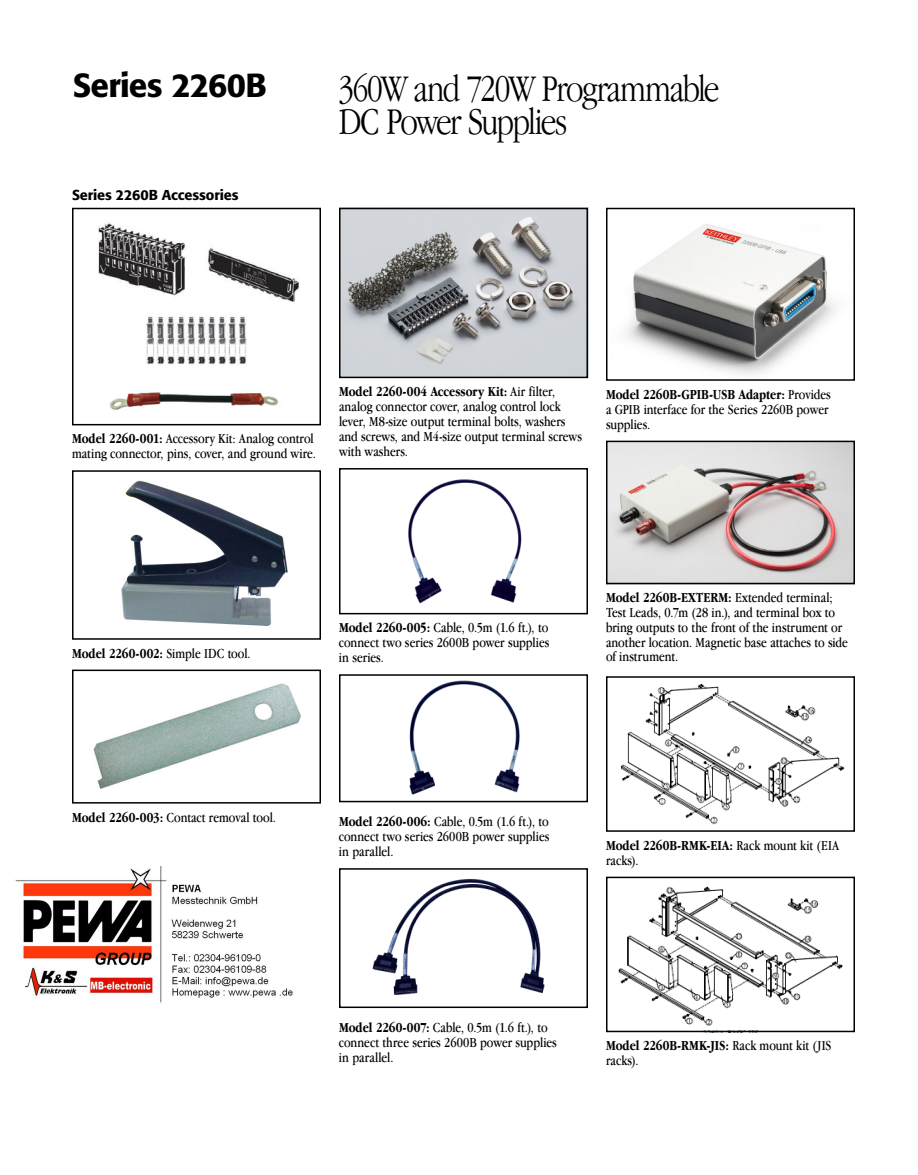
<style>
.page{position:relative;width:918px;height:1175px;background:#fff}
.page>*{position:absolute;margin:0;border:0;box-sizing:border-box;transform-origin:0 0}
.t1{font:300 condensed 39px/33px "Garamond IT Cby BT";letter-spacing:-.04em;color:#000}
.t2{font:500 33px "Formata";letter-spacing:-.02em;color:#000}
.t3{font:condensed 14.25px/15px "Garamond IT Cby BT";color:#000}
.t4{font:700 condensed 14.25px "Garamond IT Cby BT";letter-spacing:-.005em;color:#000}
.t5{font:500 14.25px "Formata";letter-spacing:-.005em;color:#000}
.s1{font-weight:700}
.s2{font-weight:400}
</style>
<div class="page">
<img style="left:98px;top:223px;width:201px;height:187px">
<div style="left:72px;top:208px;width:249px;height:217px;border:2px solid #000"></div>
<img style="left:121px;top:480px;width:167px;height:146px">
<div style="left:72px;top:470px;width:249px;height:169px;border:2px solid #000"></div>
<img style="left:93px;top:683px;width:208px;height:106px">
<div style="left:72px;top:669px;width:249px;height:134px;border:2px solid #000"></div>
<img style="left:342px;top:211px;width:243px;height:164px">
<div style="left:339px;top:208px;width:249px;height:170px;border:2px solid #000"></div>
<img style="left:408px;top:479px;width:114px;height:125px">
<div style="left:339px;top:468px;width:249px;height:146px;border:2px solid #000"></div>
<img style="left:409px;top:680px;width:111px;height:115px">
<div style="left:339px;top:674px;width:249px;height:128px;border:2px solid #000"></div>
<img style="left:372px;top:879px;width:173px;height:116px">
<div style="left:339px;top:868px;width:249px;height:140px;border:2px solid #000"></div>
<img style="left:625px;top:224px;width:211px;height:151px">
<div style="left:606px;top:208px;width:249px;height:173px;border:2px solid #000"></div>
<img style="left:609px;top:443px;width:243px;height:138px">
<div style="left:606px;top:440px;width:249px;height:144px;border:2px solid #000"></div>
<img style="left:620px;top:684px;width:225px;height:141px">
<img style="left:618px;top:886px;width:225px;height:140px">
<div style="left:606px;top:876px;width:249px;height:156px;border:2px solid #000"></div>
<img style="left:15px;top:866px;width:278px;height:137px">
<h2 class="t2" style="left:73px;top:65px;width:196px">Series 2260B</h2>
<h1 class="t1" style="left:339px;top:72px;width:382px">360W and 720W Programmable<br>DC Power Supplies</h1>
<p class="t5" style="left:72px;top:187px;width:168px">Series 2260B Accessories</p>
<p class="t3" style="left:72px;top:431px;width:246px"><span class="s1">Model 2260-001:</span> Accessory Kit: Analog control mating connector, pins, cover, and ground wire.</p>
<p class="t3" style="left:339px;top:384px;width:245px"><span class="s1">Model 2260-004 Accessory Kit:</span> Air filter, analog connector cover, analog control lock lever, M8-size output terminal bolts, washers and screws, and M4-size output terminal screws with washers.</p>
<p class="t3" style="left:606px;top:387px;width:226px"><span class="s1">Model 2260B-GPIB-USB Adapter:</span> Provides a GPIB interface for the Series 2260B power supplies.</p>
<p class="t4" style="left:72px;top:645px;width:180px">Model 2260-002: <span class="s2">Simple IDC tool.</span></p>
<p class="t3" style="left:339px;top:620px;width:212px;text-align:justify"><span class="s1">Model 2260-005:</span> Cable, 0.5m (1.6 ft.), to connect two series 2600B power supplies in series.</p>
<p class="t4" style="left:606px;top:589px;width:84px">Model 2260B-EXTER</p>
<p class="t3" style="left:606px;top:590px;width:244px;text-indent:113px"><span class="s1">M:</span> Extended terminal; Test Leads, 0.7m (28 in.), and terminal box to bring outputs to the front of the instrument or another location. Magnetic base attaches to side of instrument.</p>
<p class="t3" style="left:72px;top:809px;width:205px"><span class="s1">Model 2260-003:</span> Contact removal tool.</p>
<p class="t3" style="left:339px;top:814px;width:212px;text-align:justify"><span class="s1">Model 2260-006:</span> Cable, 0.5m (1.6 ft.), to connect two series 2600B power supplies in parallel.</p>
<p class="t3" style="left:606px;top:837px;width:234px"><span class="s1">Model 2260B-RMK-EIA:</span> Rack mount kit (EIA racks).</p>
<p class="t3" style="left:339px;top:1020px;width:219px"><span class="s1">Model 2260-007:</span> Cable, 0.5m (1.6 ft.), to connect three series 2600B power supplies in parallel.</p>
<p class="t3" style="left:606px;top:1038px;width:227px"><span class="s1">Model 2260B-RMK-JIS:</span> Rack mount kit (JIS racks).</p>
</div>
